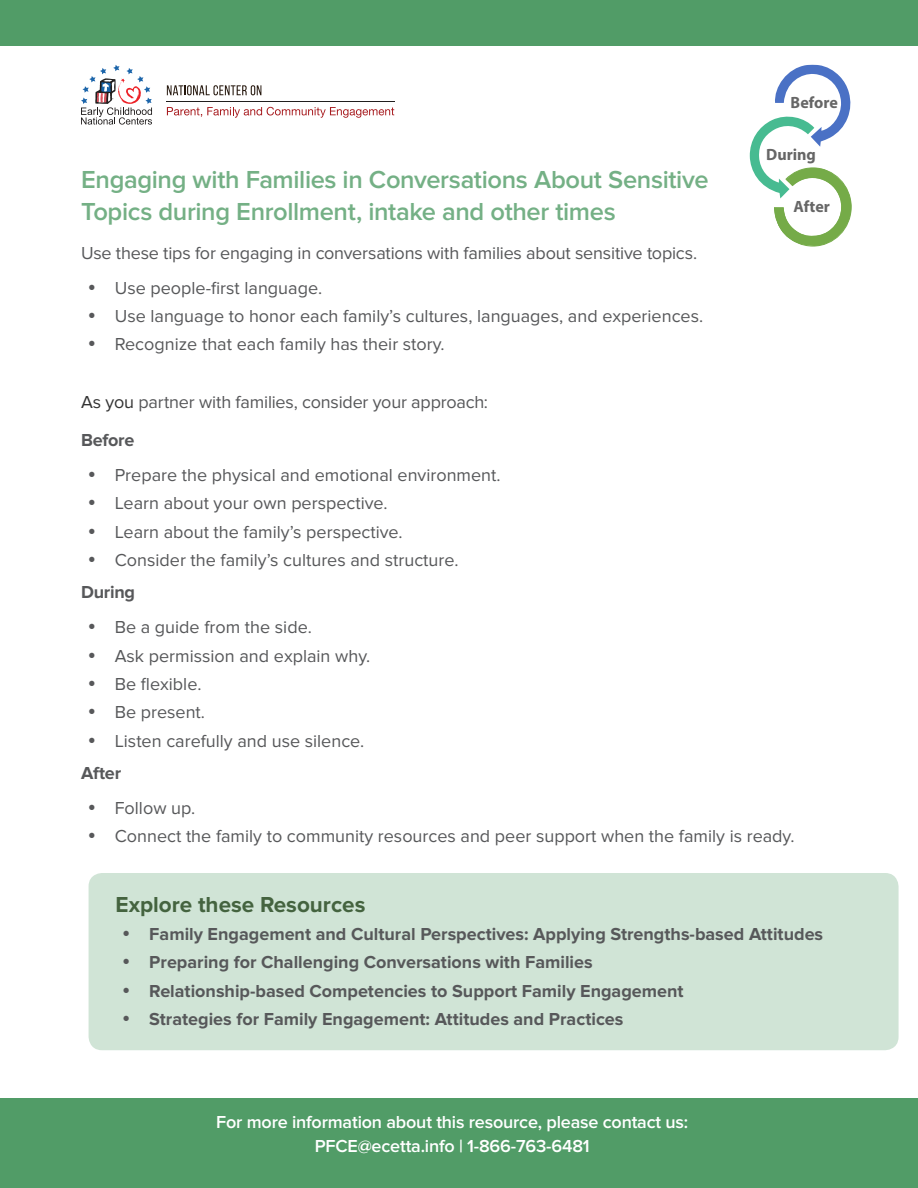
<style>
.page{position:relative;width:918px;height:1188px;background:#fff}
.page>*{position:absolute;margin:0;border:0;box-sizing:border-box;transform-origin:0 0}
.t1{font:600 25.5px/31.5px "Proxima Nova";letter-spacing:-.015em;color:#74b085}
.t2{font:700 22.5px "Proxima Nova";color:#44633f}
.t3{font:21px "Minion Pro";color:#fff}
.t4{font:18px "Proxima Nova";color:#57585a}
.t5{font:700 18px "Proxima Nova";color:#57585a}
.t6{font:600 18px/24px "Proxima Nova";letter-spacing:-.01em;color:#fff;text-align:center}
.t7{font:700 16.35px "Myriad Pro";color:#666}
.t8{font:700 16.35px "Myriad Pro";letter-spacing:-.005em;color:#676767}
.s1{color:#333}
</style>
<div class="page">
<div style="left:0;top:0;width:918px;height:45px;background:#519c67"></div>
<div style="left:0;top:1099px;width:918px;height:89px;background:#519c67"></div>
<svg style="left:167px;top:107px;width:227px;height:11px"></svg>
<svg style="left:167px;top:85px;width:94px;height:10px"></svg>
<hr style="left:166px;top:102px;width:228px;height:1px;background:#211e1e">
<svg style="left:81px;top:65px;width:71px;height:60px"></svg>
<svg style="left:750px;top:65px;width:102px;height:182px"></svg>
<div style="left:89px;top:873px;width:810px;height:177px;background:#d0e4d6;border-radius:14px"></div>
<p class="t7" style="left:791px;top:92px;width:49px">Before</p>
<h2 class="t1" style="left:81px;top:164px;width:629px">Engaging with Families in Conversations About Sensitive<br>Topics during Enrollment, intake and other times</h2>
<p class="t4" style="left:81px;top:242px;width:618px">Use these tips for engaging in conversations with families about sensitive topics.</p>
<p class="t4" style="left:115px;top:277px;width:209px">Use people-first language.</p>
<p class="t4" style="left:115px;top:306px;width:590px">Use language to honor each family’s cultures, languages, and experiences.</p>
<p class="t4" style="left:115px;top:334px;width:332px">Recognize that each family has their story.</p>
<p class="t7" style="left:766px;top:144px;width:51px">During</p>
<p class="t8" style="left:794px;top:196px;width:38px">After</p>
<p class="t4" style="left:81px;top:392px;width:409px"><span class="s1">As you</span> partner with families, consider your approach:</p>
<h3 class="t5" style="left:81px;top:429px;width:55px">Before</h3>
<p class="t4" style="left:115px;top:464px;width:387px">Prepare the physical and emotional environment.</p>
<p class="t4" style="left:115px;top:493px;width:274px">Learn about your own perspective.</p>
<p class="t4" style="left:115px;top:521px;width:289px">Learn about the family’s perspective.</p>
<p class="t4" style="left:115px;top:550px;width:345px">Consider the family’s cultures and structure.</p>
<h3 class="t5" style="left:81px;top:582px;width:56px">During</h3>
<p class="t4" style="left:115px;top:617px;width:199px">Be a guide from the side.</p>
<p class="t4" style="left:115px;top:645px;width:257px">Ask permission and explain why.</p>
<p class="t4" style="left:115px;top:674px;width:88px">Be flexible.</p>
<p class="t4" style="left:115px;top:702px;width:92px">Be present.</p>
<p class="t4" style="left:115px;top:730px;width:251px">Listen carefully and use silence.</p>
<h3 class="t5" style="left:81px;top:763px;width:42px">After</h3>
<p class="t4" style="left:115px;top:798px;width:82px">Follow up.</p>
<p class="t4" style="left:115px;top:826px;width:681px">Connect the family to community resources and peer support when the family is ready.</p>
<h3 class="t2" style="left:116px;top:891px;width:251px">Explore these Resources</h3>
<p class="t5" style="left:149px;top:924px;width:675px">Family Engagement and Cultural Perspectives: Applying Strengths-based Attitudes</p>
<p class="t5" style="left:149px;top:952px;width:445px">Preparing for Challenging Conversations with Families</p>
<p class="t5" style="left:149px;top:980px;width:536px">Relationship-based Competencies to Support Family Engagement</p>
<p class="t5" style="left:149px;top:1009px;width:476px">Strategies for Family Engagement: Attitudes and Practices</p>
<p class="t3" style="left:200px;top:1108px;width:509px">For more information about this resource, please contact us:</p>
<p class="t3" style="left:324px;top:1133px;width:302px">PFCE@ecetta.info | 1-866-763-6481</p>
<p class="t6" style="left:216px;top:1110px;width:474px">For more information about this resource, please contact us:<br>PFCE@ecetta.info | 1-866-763-6481</p>
</div>
